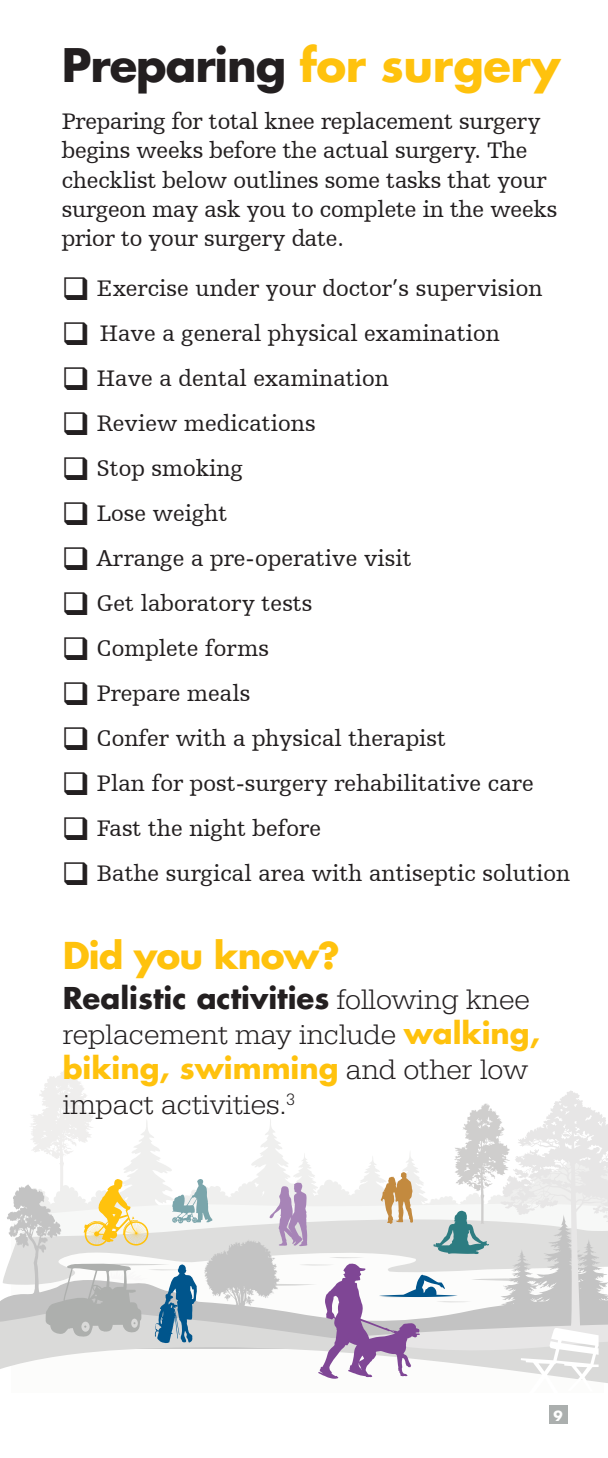
<style>
.page{position:relative;width:608px;height:1458px;background:#fff}
.page>*{position:absolute;margin:0;border:0;box-sizing:border-box;transform-origin:0 0}
.t1{font:700 45px "Futura For Stryker";letter-spacing:-.02em;color:#ffc20d}
.t2{font:700 36px "Futura For Stryker";letter-spacing:-.025em;color:#ffc20d}
.t3{font:300 29.25px "URW Egyptienne TOT";color:#231f20}
.t4{font:700 29.25px "Futura For Stryker";color:#231f20}
.t5{font:700 29.25px "Futura For Stryker";color:#ffc20d}
.t6{font:23.62px/29.2px "Humanist Slabserif 712 BT";color:#231f20}
.t7{font:700 13.5px "Futura For Stryker";color:#fff}
.s1{color:#231f20}
.s2{font-family:"URW Egyptienne TOT";font-weight:300}
.s3{font-family:"Futura For Stryker";font-weight:700;color:#ffc20d}
.s4{font-family:"URW Egyptienne TOT";font-weight:300;color:#231f20}
</style>
<div class="page">
<svg style="left:7px;top:1070px;width:601px;height:313px"></svg>
<div style="left:548px;top:1406px;width:19px;height:18px;background:#abafae"></div>
<h1 class="t1" style="left:62px;top:35px;width:500px"><span class="s1">Preparing</span> for surgery</h1>
<p class="t6" style="left:62px;top:106px;width:497px">Preparing for total knee replacement surgery begins weeks before the actual surgery. The checklist below outlines some tasks that your surgeon may ask you to complete in the weeks prior to your surgery date.</p>
<p class="t6" style="left:62px;top:273px;width:482px">❑ Exercise under your doctor’s supervision</p>
<p class="t6" style="left:62px;top:318px;width:439px">❑ Have a general physical examination</p>
<p class="t6" style="left:62px;top:363px;width:328px">❑ Have a dental examination</p>
<p class="t6" style="left:62px;top:408px;width:255px">❑ Review medications</p>
<p class="t6" style="left:62px;top:453px;width:182px">❑ Stop smoking</p>
<p class="t6" style="left:62px;top:498px;width:167px">❑ Lose weight</p>
<p class="t6" style="left:62px;top:543px;width:351px">❑ Arrange a pre-operative visit</p>
<p class="t6" style="left:62px;top:588px;width:252px">❑ Get laboratory tests</p>
<p class="t6" style="left:62px;top:633px;width:209px">❑ Complete forms</p>
<p class="t6" style="left:62px;top:678px;width:190px">❑ Prepare meals</p>
<p class="t6" style="left:62px;top:723px;width:386px">❑ Confer with a physical therapist</p>
<p class="t6" style="left:62px;top:768px;width:473px">❑ Plan for post-surgery rehabilitative care</p>
<p class="t6" style="left:62px;top:813px;width:260px">❑ Fast the night before</p>
<p class="t6" style="left:62px;top:858px;width:510px">❑ Bathe surgical area with antiseptic solution</p>
<h2 class="t2" style="left:63px;top:931px;width:279px">Did you know?</h2>
<p class="t4" style="left:63px;top:979px;width:469px">Realistic activities <span class="s2">following knee</span></p>
<p class="t3" style="left:63px;top:1018px;width:478px">replacement may include <span class="s3">walking,</span></p>
<p class="t5" style="left:63px;top:1049px;width:467px">biking, swimming <span class="s4">and other low</span></p>
<p class="t3" style="left:63px;top:1088px;width:234px">impact activities.<sup>3</sup></p>
<p class="t7" style="left:553px;top:1407px;width:11px">9</p>
</div>
